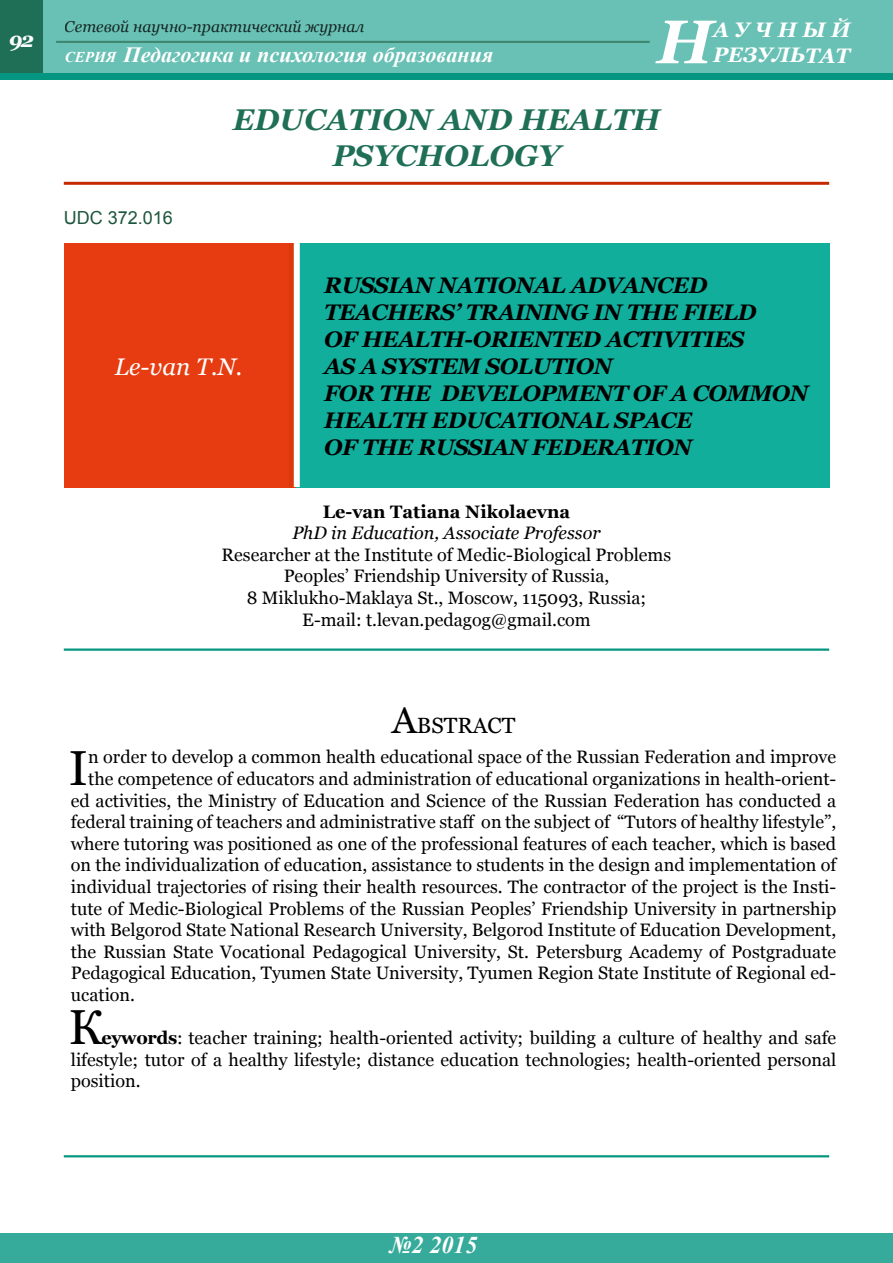
<style>
.page{position:relative;width:893px;height:1263px;background:#fff}
.page>*{position:absolute;margin:0;border:0;box-sizing:border-box;transform-origin:0 0}
.t1{font:italic 700 61.5px "Georgia";color:#fff}
.t2{font:49.2px "Georgia";color:#000}
.t3{font:italic 700 30px/36px "Georgia";color:#1e6f56;text-align:center}
.t4{font:italic 24px "Georgia";color:#fff}
.t5{font:italic 700 24px "Times New Roman";color:#fff}
.t6{font:italic 700 22.5px/27px "Georgia";letter-spacing:-.02em;color:#000}
.t7{font:22.05px "Georgia";color:#000}
.t8{font:italic 700 21.75px "Times New Roman";color:#fff}
.t9{font:italic 700 21px/25.2px "Georgia";color:#fff}
.t10{font:18px/21.6px "Georgia";color:#000;text-align:center}
.t11{font:italic 18px "Georgia";color:#000}
.t12{font:700 18px "Georgia";color:#000}
.t13{font:18px "Arial";color:#1e563d}
.t14{font:italic 15.75px "Georgia";color:#000}
.s1{font-size:15px}
.s2{font-size:37.5px}
.s3{font-weight:700}
</style>
<div class="page">
<div style="left:0;top:0;width:893px;height:80px;background:#69c0b4"></div>
<div style="left:0;top:1233px;width:893px;height:30px;background:#37ab9b"></div>
<div style="left:0;top:0;width:43px;height:79px;background:#1e6f56"></div>
<hr style="left:56px;top:41px;width:594px;height:2px;background:#1e5a3c">
<div style="left:0;top:73px;width:893px;height:7px;background:#059682"></div>
<div style="left:289px;top:244px;width:540px;height:244px;background:#11ae9b"></div>
<div style="left:64px;top:244px;width:232px;height:244px;background:#e73c11"></div>
<div style="left:294px;top:243px;width:6px;height:244px;background:#fff"></div>
<hr style="left:64px;top:1155px;width:765px;height:2px;background:#059682">
<hr style="left:64px;top:648px;width:765px;height:3px;background:#059682">
<hr style="left:64px;top:182px;width:765px;height:3px;background:#c62900">
<p class="t9" style="left:9px;top:27px;width:27px">92</p>
<p class="t14" style="left:65px;top:18px;width:301px">Сетевой научно-практический журнал</p>
<p class="t8" style="left:65px;top:40px;width:430px"><span class="s1">СЕРИЯ</span> Педагогика и психология образования</p>
<p class="t9" style="left:713px;top:17px;width:139px">АУЧНЫЙ<br>РЕЗУЛЬТАТ</p>
<h1 class="t1" style="left:657px;top:7px;width:58px">Н</h1>
<p class="t13" style="left:64px;top:205px;width:111px">UDC 372.016</p>
<h3 class="t3" style="left:233px;top:102px;width:429px">EDUCATION AND HEALTH<br>PSYCHOLOGY</h3>
<h3 class="t4" style="left:115px;top:353px;width:129px">Le-van T.N.</h3>
<p class="t6" style="left:324px;top:272px;width:486px">RUSSIAN NATIONAL ADVANCED<br>TEACHERS’ TRAINING IN THE FIELD<br>OF HEALTH-ORIENTED ACTIVITIES<br>AS A SYSTEM SOLUTION<br>FOR THE DEVELOPMENT OF A COMMON<br>HEALTH EDUCATIONAL SPACE<br>OF THE RUSSIAN FEDERATION</p>
<p class="t12" style="left:323px;top:501px;width:249px">Le-van Tatiana Nikolaevna</p>
<p class="t11" style="left:292px;top:523px;width:310px">PhD in Education, Associate Professor</p>
<p class="t10" style="left:222px;top:544px;width:451px">Researcher at the Institute of Medic-Biological Problems Peoples’ Friendship University of Russia,<br>8 Miklukho-Maklaya St., Moscow, 115093, Russia; E-mail: t.levan.pedagog@gmail.com</p>
<p class="t7" style="left:392px;top:713px;width:125px"><span class="s2">A</span>BSTRACT</p>
<h2 class="t2" style="left:69px;top:740px;width:21px">I</h2>
<p class="t10" style="left:88px;top:746px;width:750px">n order to develop a common health educational space of the Russian Federation and improve</p>
<p class="t10" style="left:88px;top:768px;width:750px">the competence of educators and administration of educational organizations in health-orient-</p>
<p class="t10" style="left:71px;top:789px;width:767px">ed activities, the Ministry of Education and Science of the Russian Federation has conducted a</p>
<p class="t10" style="left:71px;top:811px;width:767px">federal training of teachers and administrative staff on the subject of “Tutors of healthy lifestyle”,</p>
<p class="t10" style="left:71px;top:833px;width:767px">where tutoring was positioned as one of the professional features of each teacher, which is based</p>
<p class="t10" style="left:71px;top:854px;width:767px">on the individualization of education, assistance to students in the design and implementation of</p>
<p class="t10" style="left:71px;top:876px;width:767px">individual trajectories of rising their health resources. The contractor of the project is the Insti-</p>
<p class="t10" style="left:71px;top:897px;width:767px">tute of Medic-Biological Problems of the Russian Peoples’ Friendship University in partnership</p>
<p class="t10" style="left:71px;top:919px;width:767px">with Belgorod State National Research University, Belgorod Institute of Education Development,</p>
<p class="t10" style="left:71px;top:941px;width:767px">the Russian State Vocational Pedagogical University, St. Petersburg Academy of Postgraduate</p>
<p class="t10" style="left:71px;top:962px;width:767px">Pedagogical Education, Tyumen State University, Tyumen Region State Institute of Regional ed-</p>
<p class="t10" style="left:71px;top:984px;width:66px">ucation.</p>
<h2 class="t2" style="left:68px;top:999px;width:36px">К</h2>
<p class="t10" style="left:71px;top:1027px;width:767px;text-align:justify;text-indent:31px"><span class="s3">eywords</span>: teacher training; health-oriented activity; building a culture of healthy and safe lifestyle; tutor of a healthy lifestyle; distance education technologies; health-oriented personal position.</p>
<h3 class="t5" style="left:390px;top:1229px;width:89px">№2 2015</h3>
</div>
